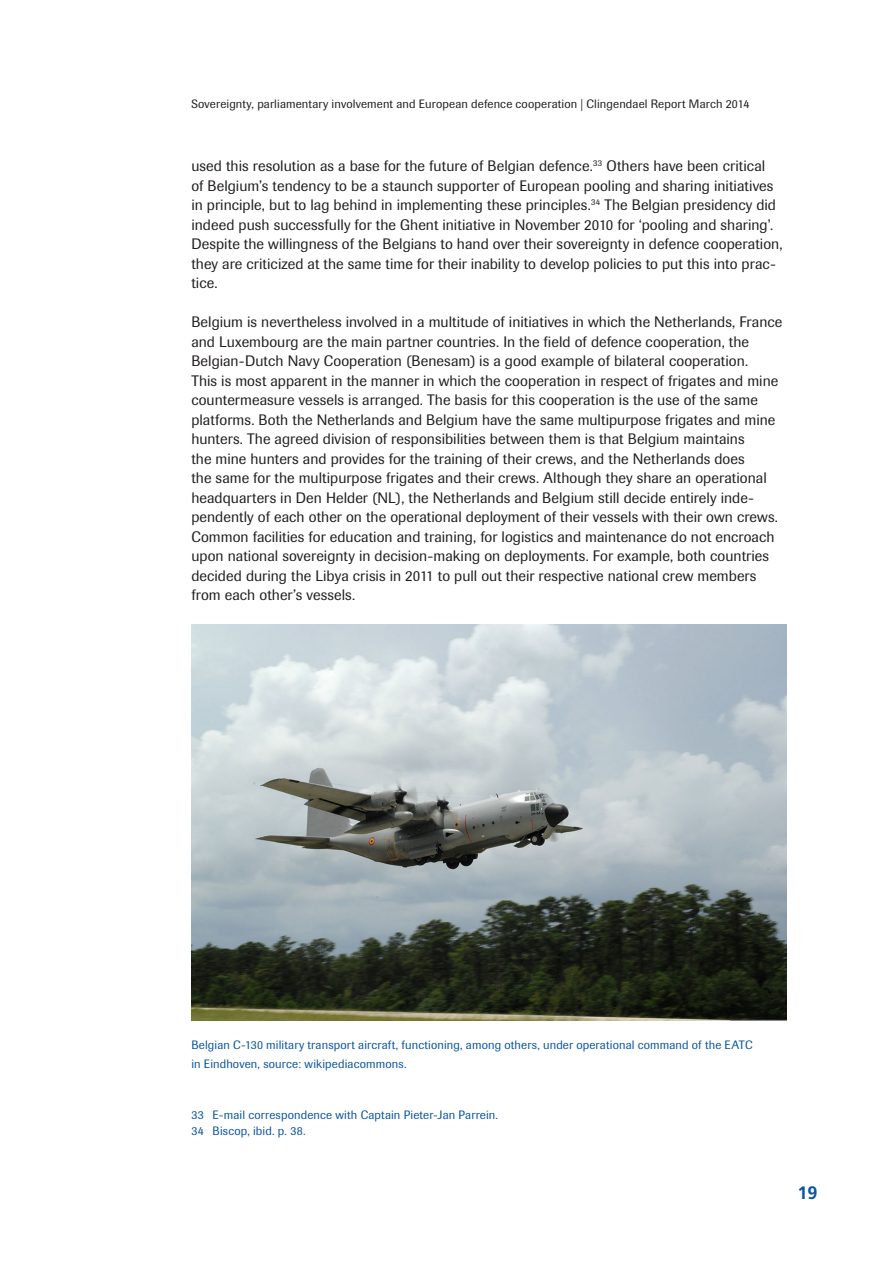
<style>
.page{position:relative;width:893px;height:1263px;background:#fff}
.page>*{position:absolute;margin:0;border:0;box-sizing:border-box;transform-origin:0 0}
.t1{font:700 18px "Frutiger";color:#0a55a1}
.P_first{font:15px/19.5px "Imago";letter-spacing:.005em;color:#231f20}
.Source_F{font:12px/19.5px "Imago";letter-spacing:.01em;color:#0a55a1}
.t2{font:12px "Imago";letter-spacing:.01em;color:#231f20}
.Footnote{font:12px "Imago";letter-spacing:.015em;color:#0a55a1}
</style>
<div class="page">
<img style="left:191px;top:625px;width:596px;height:395px">
<p class="t2" style="left:191px;top:97px;width:559px">Sovereignty, parliamentary involvement and European defence cooperation | Clingendael Report March 2014</p>
<p class="P_first" style="left:191px;top:156px;width:593px">used this resolution as a base for the future of Belgian defence.<sup>33</sup> Others have been critical<br>of Belgium’s tendency to be a staunch supporter of European pooling and sharing initiatives in principle, but to lag behind in implementing these principles.<sup>34</sup> The Belgian presidency did indeed push successfully for the Ghent initiative in November 2010 for ‘pooling and sharing’.<br>Despite the willingness of the Belgians to hand over their sovereignty in defence cooperation, they are criticized at the same time for their inability to develop policies to put this into prac&shy;tice.</p>
<p class="P_first" style="left:191px;top:312px;width:593px">Belgium is nevertheless involved in a multitude of initiatives in which the Netherlands, France and Luxembourg are the main partner countries. In the field of defence cooperation, the Belgian-Dutch Navy Cooperation (Benesam) is a good example of bilateral cooperation.<br>This is most apparent in the manner in which the cooperation in respect of frigates and mine countermeasure vessels is arranged. The basis for this cooperation is the use of the same platforms. Both the Netherlands and Belgium have the same multipurpose frigates and mine hunters. The agreed division of responsibilities between them is that Belgium maintains<br>the mine hunters and provides for the training of their crews, and the Netherlands does<br>the same for the multipurpose frigates and their crews. Although they share an operational headquarters in Den Helder (NL), the Netherlands and Belgium still decide entirely inde&shy;pendently of each other on the operational deployment of their vessels with their own crews.<br>Common facilities for education and training, for logistics and maintenance do not encroach upon national sovereignty in decision-making on deployments. For example, both countries decided during the Libya crisis in 2011 to pull out their respective national crew members from each other’s vessels.</p>
<p class="Source_F" style="left:191px;top:1035px;width:563px">Belgian C-130 military transport aircraft, functioning, among others, under operational command of the EATC in Eindhoven, source: wikipediacommons.</p>
<p class="Footnote" style="left:191px;top:1108px;width:308px">33 E-mail correspondence with Captain Pieter-Jan Parrein.</p>
<p class="Footnote" style="left:191px;top:1124px;width:116px">34 Biscop, ibid. p. 38.</p>
<p class="t1" style="left:797px;top:1182px;width:22px">19</p>
</div>
